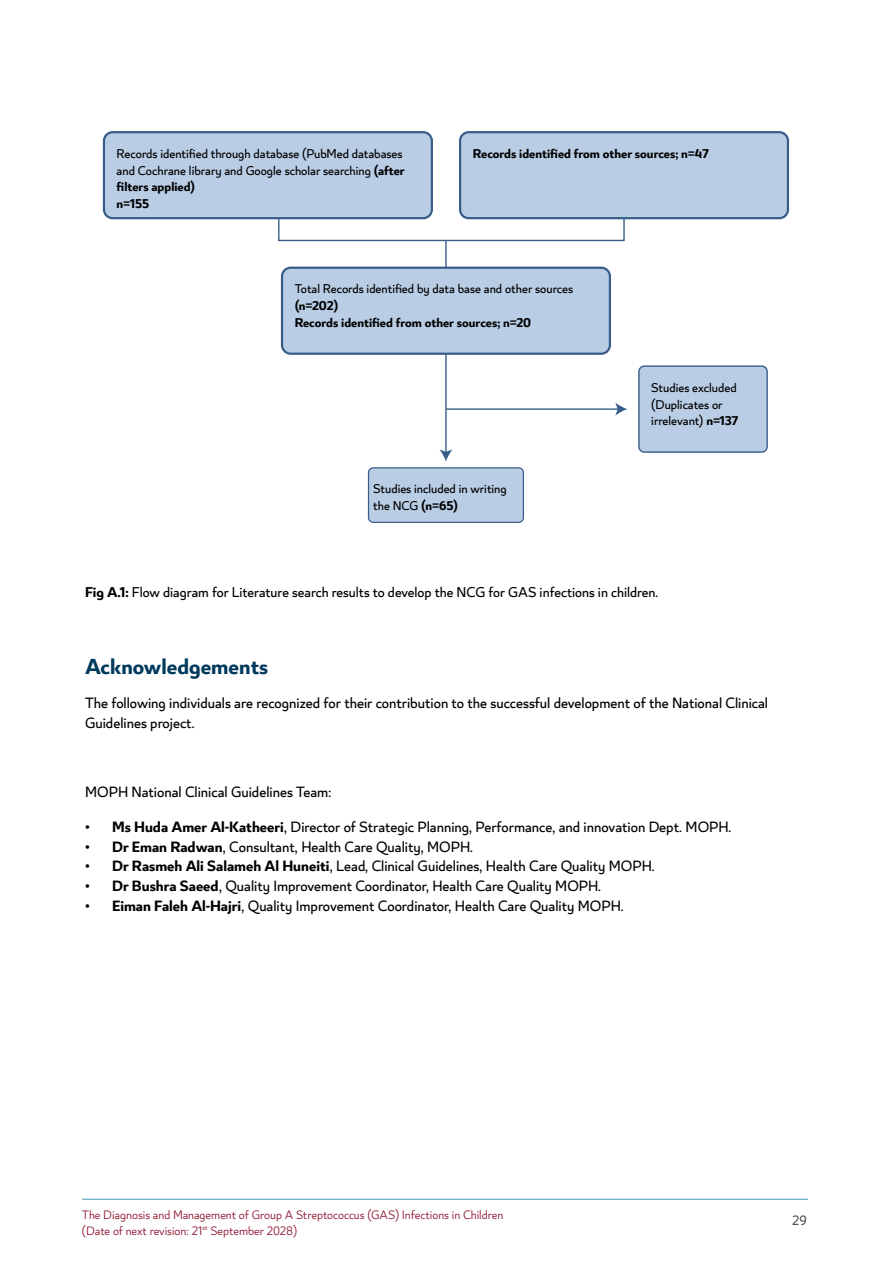
<style>
.page{position:relative;width:893px;height:1263px;background:#fff}
.page>*{position:absolute;margin:0;border:0;box-sizing:border-box;transform-origin:0 0}
.t1{font:700 24px "Lusail";color:#003a5d}
.t2{font:16.5px/19.8px "Lusail";color:#000}
.t3{font:15.75px "Lusail";color:#000}
.t4{font:15px "Lusail";color:#575756}
.t5{font:14.1px/16.8px "Lusail";color:#000}
.t6{font:700 14.1px/16.8px "Lusail";color:#000}
.t7{font:300 13.5px/16.2px "Lusail";color:#8f1730}
.s1{font-weight:700}
</style>
<div class="page">
<hr style="left:82px;top:1199px;width:726px;height:1px;background:#4094b4">
<hr style="left:445px;top:240px;width:2px;height:213px;background:#385d89">
<svg style="left:439px;top:449px;width:13px;height:12px"></svg>
<svg style="left:277px;top:213px;width:348px;height:29px"></svg>
<div style="left:282px;top:268px;width:328px;height:86px;background:#b9cde5;border-radius:9px"></div>
<div style="left:281px;top:267px;width:330px;height:88px;border:2px solid #385d89;border-radius:9px"></div>
<div style="left:368px;top:468px;width:155px;height:54px;background:#b9cde5;border-radius:5px"></div>
<div style="left:368px;top:467px;width:156px;height:56px;border:1px solid #385d89;border-radius:5px"></div>
<div style="left:639px;top:366px;width:128px;height:86px;background:#b9cde5;border-radius:5px"></div>
<div style="left:638px;top:365px;width:130px;height:88px;border:1px solid #385d89;border-radius:5px"></div>
<div style="left:104px;top:132px;width:328px;height:86px;background:#b9cde5;border-radius:9px"></div>
<div style="left:103px;top:131px;width:330px;height:88px;border:2px solid #385d89;border-radius:9px"></div>
<div style="left:460px;top:132px;width:328px;height:86px;background:#b9cde5;border-radius:9px"></div>
<div style="left:459px;top:131px;width:330px;height:88px;border:2px solid #385d89;border-radius:9px"></div>
<hr style="left:446px;top:408px;width:173px;height:2px;background:#385d89">
<svg style="left:615px;top:402px;width:12px;height:14px"></svg>
<p class="t5" style="left:117px;top:146px;width:290px">Records identified through database (PubMed databases and Cochrane library and Google scholar searching <span class="s1">(after filters applied)<br>n=155</span></p>
<p class="t6" style="left:473px;top:146px;width:238px">Records identified from other sources; n=47</p>
<p class="t5" style="left:295px;top:281px;width:280px">Total Records identified by data base and other sources</p>
<p class="t6" style="left:295px;top:298px;width:238px">(n=202)<br>Records identified from other sources; n=20</p>
<p class="t5" style="left:373px;top:482px;width:135px">Studies included in writing the NCG <span class="s1">(n=65)</span></p>
<p class="t5" style="left:651px;top:380px;width:88px">Studies excluded (Duplicates or irrelevant) <span class="s1">n=137</span></p>
<p class="t3" style="left:85px;top:583px;width:575px"><span class="s1">Fig A.1:</span> Flow diagram for Literature search results to develop the NCG for GAS infections in children.</p>
<h1 class="t1" style="left:85px;top:651px;width:185px">Acknowledgements</h1>
<p class="t2" style="left:85px;top:694px;width:685px">The following individuals are recognized for their contribution to the successful development of the National Clinical<br>Guidelines project.</p>
<p class="t2" style="left:85px;top:783px;width:248px">MOPH National Clinical Guidelines Team:</p>
<p class="t2" style="left:85px;top:818px;width:648px"><span class="s1">• Ms Huda Amer Al-Katheeri</span>, Director of Strategic Planning, Performance, and innovation Dept. MOPH.</p>
<p class="t2" style="left:85px;top:837px;width:390px"><span class="s1">• Dr Eman Radwan</span>, Consultant, Health Care Quality, MOPH.</p>
<p class="t2" style="left:85px;top:857px;width:571px"><span class="s1">• Dr Rasmeh Ali Salameh Al Huneiti</span>, Lead, Clinical Guidelines, Health Care Quality MOPH.</p>
<p class="t2" style="left:85px;top:877px;width:518px"><span class="s1">• Dr Bushra Saeed</span>, Quality Improvement Coordinator, Health Care Quality MOPH.</p>
<p class="t2" style="left:85px;top:897px;width:540px"><span class="s1">• Eiman Faleh Al-Hajri</span>, Quality Improvement Coordinator, Health Care Quality MOPH.</p>
<p class="t7" style="left:82px;top:1207px;width:423px">The Diagnosis and Management of Group A Streptococcus (GAS) Infections in Children (Date of next revision: 21<sup>st</sup> September 2028)</p>
<p class="t4" style="left:792px;top:1211px;width:16px">29</p>
</div>
